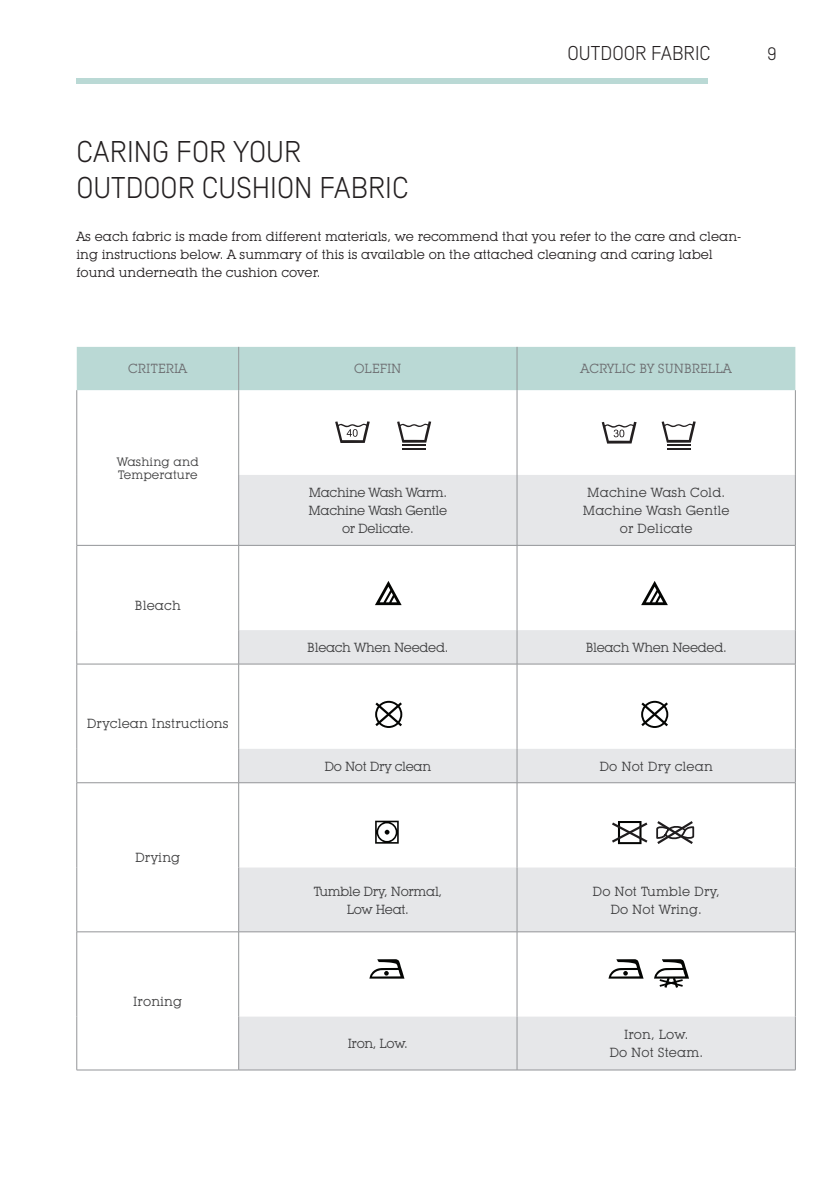
<style>
.page{position:relative;width:840px;height:1191px;background:#fff}
.page>*{position:absolute;margin:0;border:0;box-sizing:border-box;transform-origin:0 0}
.t1{font:300 30px/36px "Simplon BP";color:#231f20}
.t2{font:300 20px "Simplon BP";color:#231f20}
.t3{font:300 18px "Simplon BP";color:#231f20}
.t4{font:13px/18px "Lubalin Graph IT Cby BT";color:#231f20}
.t5{font:13px/18px "Lubalin Graph IT Cby BT";letter-spacing:.01em;color:#3e3e3f;text-align:center}
.t6{font:13px/18px "Lubalin Graph IT Cby BT";letter-spacing:-.025em;color:#3e3e3f;text-align:center}
.t7{font:13px "Lubalin Graph IT Cby BT";color:#6c6d70}
.t8{font:12px/13.4px "Lubalin Graph IT Cby BT";letter-spacing:.01em;color:#3e3e3f}
</style>
<div class="page">
<div style="left:77px;top:347px;width:717px;height:43px;background:#bad9d5"></div>
<svg style="left:239px;top:475px;width:555px;height:594px"></svg>
<hr style="left:76px;top:390px;width:1px;height:85px;background:#939598">
<hr style="left:76px;top:475px;width:1px;height:70px;background:#939598">
<hr style="left:76px;top:545px;width:1px;height:85px;background:#939598">
<hr style="left:76px;top:630px;width:1px;height:34px;background:#939598">
<hr style="left:238px;top:390px;width:1px;height:85px;background:#939598">
<hr style="left:238px;top:475px;width:1px;height:70px;background:#939598">
<hr style="left:238px;top:545px;width:1px;height:85px;background:#939598">
<hr style="left:238px;top:630px;width:1px;height:34px;background:#939598">
<hr style="left:238px;top:663px;width:278px;height:1px;background:#939598">
<hr style="left:238px;top:782px;width:278px;height:1px;background:#939598">
<hr style="left:238px;top:931px;width:278px;height:1px;background:#939598">
<hr style="left:238px;top:1069px;width:278px;height:1px;background:#939598">
<hr style="left:516px;top:390px;width:1px;height:85px;background:#939598">
<hr style="left:794px;top:390px;width:1px;height:85px;background:#939598">
<hr style="left:516px;top:475px;width:1px;height:70px;background:#939598">
<hr style="left:794px;top:475px;width:1px;height:70px;background:#939598">
<hr style="left:516px;top:545px;width:1px;height:85px;background:#939598">
<hr style="left:794px;top:545px;width:1px;height:85px;background:#939598">
<hr style="left:516px;top:630px;width:1px;height:34px;background:#939598">
<hr style="left:794px;top:630px;width:1px;height:34px;background:#939598">
<hr style="left:77px;top:545px;width:162px;height:1px;background:#939598">
<hr style="left:77px;top:663px;width:161px;height:1px;background:#939598">
<hr style="left:76px;top:664px;width:1px;height:85px;background:#939598">
<hr style="left:238px;top:664px;width:1px;height:85px;background:#939598">
<hr style="left:76px;top:749px;width:1px;height:33px;background:#939598">
<hr style="left:238px;top:749px;width:1px;height:33px;background:#939598">
<hr style="left:77px;top:782px;width:161px;height:1px;background:#939598">
<hr style="left:76px;top:783px;width:1px;height:84px;background:#939598">
<hr style="left:238px;top:783px;width:1px;height:84px;background:#939598">
<hr style="left:76px;top:867px;width:1px;height:64px;background:#939598">
<hr style="left:238px;top:867px;width:1px;height:64px;background:#939598">
<hr style="left:77px;top:931px;width:161px;height:1px;background:#939598">
<hr style="left:76px;top:932px;width:1px;height:84px;background:#939598">
<hr style="left:238px;top:932px;width:1px;height:84px;background:#939598">
<hr style="left:76px;top:1016px;width:1px;height:53px;background:#939598">
<hr style="left:238px;top:1016px;width:1px;height:53px;background:#939598">
<hr style="left:77px;top:1069px;width:161px;height:1px;background:#939598">
<hr style="left:516px;top:663px;width:279px;height:1px;background:#939598">
<hr style="left:516px;top:664px;width:1px;height:85px;background:#939598">
<hr style="left:794px;top:664px;width:1px;height:85px;background:#939598">
<hr style="left:516px;top:749px;width:1px;height:33px;background:#939598">
<hr style="left:794px;top:749px;width:1px;height:33px;background:#939598">
<hr style="left:516px;top:782px;width:279px;height:1px;background:#939598">
<hr style="left:516px;top:783px;width:1px;height:84px;background:#939598">
<hr style="left:794px;top:783px;width:1px;height:84px;background:#939598">
<hr style="left:516px;top:867px;width:1px;height:64px;background:#939598">
<hr style="left:794px;top:867px;width:1px;height:64px;background:#939598">
<hr style="left:516px;top:931px;width:279px;height:1px;background:#939598">
<hr style="left:516px;top:932px;width:1px;height:84px;background:#939598">
<hr style="left:794px;top:932px;width:1px;height:84px;background:#939598">
<hr style="left:516px;top:1016px;width:1px;height:53px;background:#939598">
<hr style="left:794px;top:1016px;width:1px;height:53px;background:#939598">
<hr style="left:516px;top:1069px;width:279px;height:1px;background:#939598">
<hr style="left:239px;top:545px;width:277px;height:1px;background:#939598">
<hr style="left:516px;top:545px;width:278px;height:1px;background:#939598">
<hr style="left:238px;top:347px;width:1px;height:43px;background:#939598">
<hr style="left:516px;top:347px;width:1px;height:43px;background:#939598">
<svg style="left:601px;top:422px;width:35px;height:21px"></svg>
<svg style="left:335px;top:421px;width:34px;height:22px"></svg>
<svg style="left:397px;top:421px;width:34px;height:22px"></svg>
<hr style="left:402px;top:444px;width:23px;height:2px;background:#231f20">
<hr style="left:402px;top:448px;width:23px;height:2px;background:#231f20">
<svg style="left:661px;top:421px;width:34px;height:22px"></svg>
<hr style="left:667px;top:444px;width:23px;height:2px;background:#231f20">
<hr style="left:667px;top:448px;width:23px;height:2px;background:#231f20">
<svg style="left:374px;top:581px;width:27px;height:24px"></svg>
<svg style="left:640px;top:581px;width:27px;height:24px"></svg>
<svg style="left:375px;top:701px;width:27px;height:27px"></svg>
<svg style="left:640px;top:701px;width:28px;height:27px"></svg>
<svg style="left:609px;top:819px;width:86px;height:27px"></svg>
<svg style="left:375px;top:820px;width:23px;height:23px"></svg>
<svg style="left:369px;top:959px;width:35px;height:19px"></svg>
<svg style="left:608px;top:959px;width:35px;height:19px"></svg>
<svg style="left:653px;top:959px;width:35px;height:31px"></svg>
<div style="left:76px;top:79px;width:631px;height:5px;background:#bad9d5"></div>
<h2 class="t2" style="left:567px;top:42px;width:145px">OUTDOOR FABRIC</h2>
<h3 class="t3" style="left:766px;top:43px;width:11px">9</h3>
<h1 class="t1" style="left:76px;top:134px;width:334px">CARING FOR YOUR<br>OUTDOOR CUSHION FABRIC</h1>
<p class="t4" style="left:76px;top:227px;width:666px">As each fabric is made from different materials, we recommend that you refer to the care and clean&shy;ing instructions below. A summary of this is available on the attached cleaning and caring label found underneath the cushion cover.</p>
<p class="t7" style="left:128px;top:360px;width:60px">CRITERIA</p>
<p class="t7" style="left:354px;top:360px;width:49px">OLEFIN</p>
<p class="t7" style="left:580px;top:360px;width:153px">ACRYLIC BY SUNBRELLA</p>
<p class="t8" style="left:117px;top:454px;width:83px">Washing and<br>Temperature</p>
<p class="t5" style="left:135px;top:596px;width:47px">Bleach</p>
<p class="t5" style="left:87px;top:714px;width:143px">Dryclean Instructions</p>
<p class="t5" style="left:135px;top:848px;width:47px">Drying</p>
<p class="t5" style="left:133px;top:992px;width:50px">Ironing</p>
<p class="t6" style="left:308px;top:483px;width:140px">Machine Wash Warm.<br>Machine Wash Gentle or Delicate.</p>
<p class="t5" style="left:582px;top:483px;width:148px">Machine Wash Cold.<br>Machine Wash Gentle or Delicate</p>
<p class="t6" style="left:307px;top:638px;width:142px">Bleach When Needed.</p>
<p class="t6" style="left:585px;top:638px;width:142px">Bleach When Needed.</p>
<p class="t6" style="left:324px;top:757px;width:108px">Do Not Dry clean</p>
<p class="t5" style="left:599px;top:757px;width:115px">Do Not Dry clean</p>
<p class="t6" style="left:313px;top:882px;width:130px">Tumble Dry, Normal,<br>Low Heat.</p>
<p class="t5" style="left:592px;top:882px;width:129px">Do Not Tumble Dry,<br>Do Not Wring.</p>
<p class="t5" style="left:347px;top:1034px;width:62px">Iron, Low.</p>
<p class="t5" style="left:609px;top:1025px;width:95px">Iron, Low.<br>Do Not Steam.</p>
</div>
